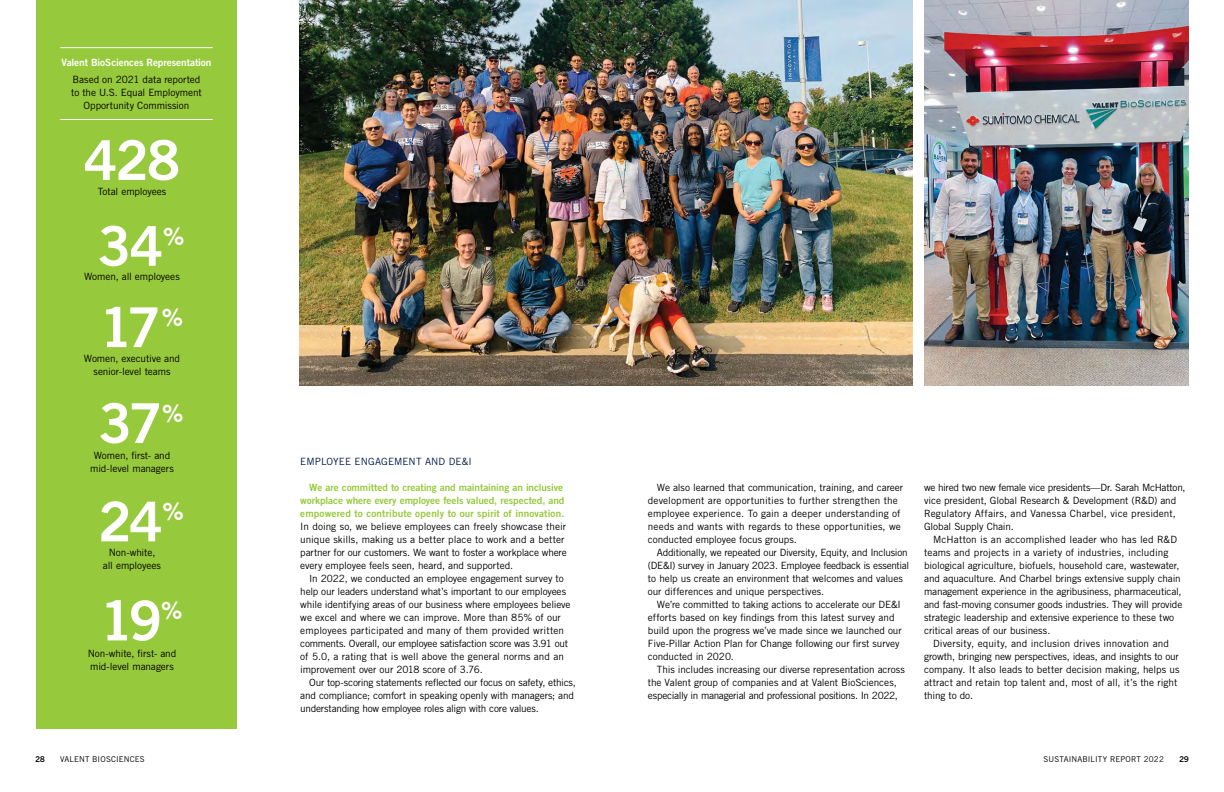
<style>
.page{position:relative;width:1224px;height:792px;background:#fff}
.page>*{position:absolute;margin:0;border:0;box-sizing:border-box;transform-origin:0 0}
.t1{font:55px "Trade Gothic LT Std Bd 2";letter-spacing:-.05em;color:#fff}
.t2{font:24px "Trade Gothic LT Std Bd 2";color:#fff}
.t3{font:10px/13px "Trade Gothic LT Std";letter-spacing:-.01em;color:#000}
.t4{font:10px/13px "Trade Gothic LT Std Bd 2";letter-spacing:-.005em;color:#97c93d}
.t5{font:10px "Trade Gothic LT Std Bd 2";letter-spacing:-.01em;color:#fff}
.t6{font:10px "Trade Gothic LT Std";letter-spacing:.005em;color:#001b49}
.t7{font:8px "Trade Gothic LT Std";letter-spacing:.015em;color:#000}
.t8{font:700 8px "Trade Gothic Next LT Pro";color:#000}
</style>
<div class="page">
<div style="left:36px;top:0;width:201px;height:729px;background:#97c93d"></div>
<img style="left:300px;top:0;width:612px;height:386px">
<img style="left:924px;top:0;width:265px;height:386px">
<hr style="left:60px;top:47px;width:153px;height:1px;background:#fff">
<hr style="left:60px;top:119px;width:153px;height:1px;background:#fff">
<p class="t5" style="left:61px;top:56px;width:152px">Valent BioSciences Representation</p>
<p class="t3" style="left:71px;top:73px;width:132px;text-align:center">Based on 2021 data reported to the U.S. Equal Employment<br>Opportunity Commission</p>
<h1 class="t1" style="left:84px;top:126px;width:98px">428</h1>
<p class="t3" style="left:98px;top:185px;width:70px">Total employees</p>
<h1 class="t1" style="left:98px;top:212px;width:67px">34</h1>
<h2 class="t2" style="left:163px;top:221px;width:23px">%</h2>
<p class="t3" style="left:84px;top:269px;width:97px">Women, all employees</p>
<h1 class="t1" style="left:99px;top:293px;width:63px">17</h1>
<h2 class="t2" style="left:162px;top:303px;width:23px">%</h2>
<p class="t3" style="left:84px;top:352px;width:98px;text-align:center">Women, executive and senior-level teams</p>
<h1 class="t1" style="left:99px;top:389px;width:65px">37</h1>
<h2 class="t2" style="left:162px;top:399px;width:23px">%</h2>
<p class="t3" style="left:90px;top:448px;width:85px;text-align:center">Women, first- and mid-level managers</p>
<h1 class="t1" style="left:98px;top:488px;width:66px">24</h1>
<h2 class="t2" style="left:162px;top:497px;width:23px">%</h2>
<p class="t3" style="left:103px;top:546px;width:60px;text-align:center">Non-white, all employees</p>
<h1 class="t1" style="left:99px;top:587px;width:65px">19</h1>
<h2 class="t2" style="left:161px;top:596px;width:23px">%</h2>
<p class="t3" style="left:88px;top:647px;width:90px">Non-white, first- and mid-level managers</p>
<p class="t6" style="left:300px;top:456px;width:173px">EMPLOYEE ENGAGEMENT AND DE&amp;I</p>
<p class="t4" style="left:300px;top:481px;width:266px;text-indent:9px">We are committed to creating and maintaining an inclusive workplace where every employee feels valued, respected, and empowered to contribute openly to our spirit of innovation.</p>
<p class="t3" style="left:300px;top:520px;width:268px">In doing so, we believe employees can freely showcase their unique skills, making us a better place to work and a better partner for our customers. We want to foster a workplace where every employee feels seen, heard, and supported.</p>
<p class="t3" style="left:300px;top:572px;width:272px;text-indent:9px">In 2022, we conducted an employee engagement survey to help our leaders understand what’s important to our employees while identifying areas of our business where employees believe we excel and where we can improve. More than 85% of our employees participated and many of them provided written comments. Overall, our employee satisfaction score was 3.91 out of 5.0, a rating that is well above the general norms and an improvement over our 2018 score of 3.76.</p>
<p class="t3" style="left:300px;top:676px;width:277px;text-indent:9px">Our top-scoring statements reflected our focus on safety, ethics, and compliance; comfort in speaking openly with managers; and understanding how employee roles align with core values.</p>
<p class="t3" style="left:648px;top:481px;width:257px;text-indent:9px">We also learned that communication, training, and career development are opportunities to further strengthen the employee experience. To gain a deeper understanding of needs and wants with regards to these opportunities, we conducted employee focus groups.</p>
<p class="t3" style="left:648px;top:546px;width:263px;text-indent:9px">Additionally, we repeated our Diversity, Equity, and Inclusion (DE&amp;I) survey in January 2023. Employee feedback is essential to help us create an environment that welcomes and values our differences and unique perspectives.</p>
<p class="t3" style="left:648px;top:598px;width:255px;text-indent:9px">We’re committed to taking actions to accelerate our DE&amp;I efforts based on key findings from this latest survey and build upon the progress we’ve made since we launched our Five-Pillar Action Plan for Change following our first survey conducted in 2020.</p>
<p class="t3" style="left:648px;top:663px;width:258px;text-indent:9px">This includes increasing our diverse representation across the Valent group of companies and at Valent BioSciences, especially in managerial and professional positions. In 2022,</p>
<p class="t3" style="left:924px;top:481px;width:263px">we hired two new female vice presidents—Dr. Sarah McHatton, vice president, Global Research &amp; Development (R&amp;D) and Regulatory Affairs, and Vanessa Charbel, vice president, Global Supply Chain.</p>
<p class="t3" style="left:924px;top:533px;width:260px;text-indent:9px">McHatton is an accomplished leader who has led R&amp;D teams and projects in a variety of industries, including biological agriculture, biofuels, household care, wastewater, and aquaculture. And Charbel brings extensive supply chain management experience in the agribusiness, pharmaceutical, and fast-moving consumer goods industries. They will provide strategic leadership and extensive experience to these two critical areas of our business.</p>
<p class="t3" style="left:924px;top:637px;width:257px;text-indent:9px">Diversity, equity, and inclusion drives innovation and growth, bringing new perspectives, ideas, and insights to our company. It also leads to better decision making, helps us attract and retain top talent and, most of all, it’s the right thing to do.</p>
<p class="t8" style="left:35px;top:753px;width:11px">28</p>
<p class="t7" style="left:60px;top:754px;width:86px">VALENT BIOSCIENCES</p>
<p class="t7" style="left:1044px;top:754px;width:122px">SUSTAINABILITY REPORT 2022</p>
<p class="t8" style="left:1179px;top:753px;width:11px">29</p>
</div>
